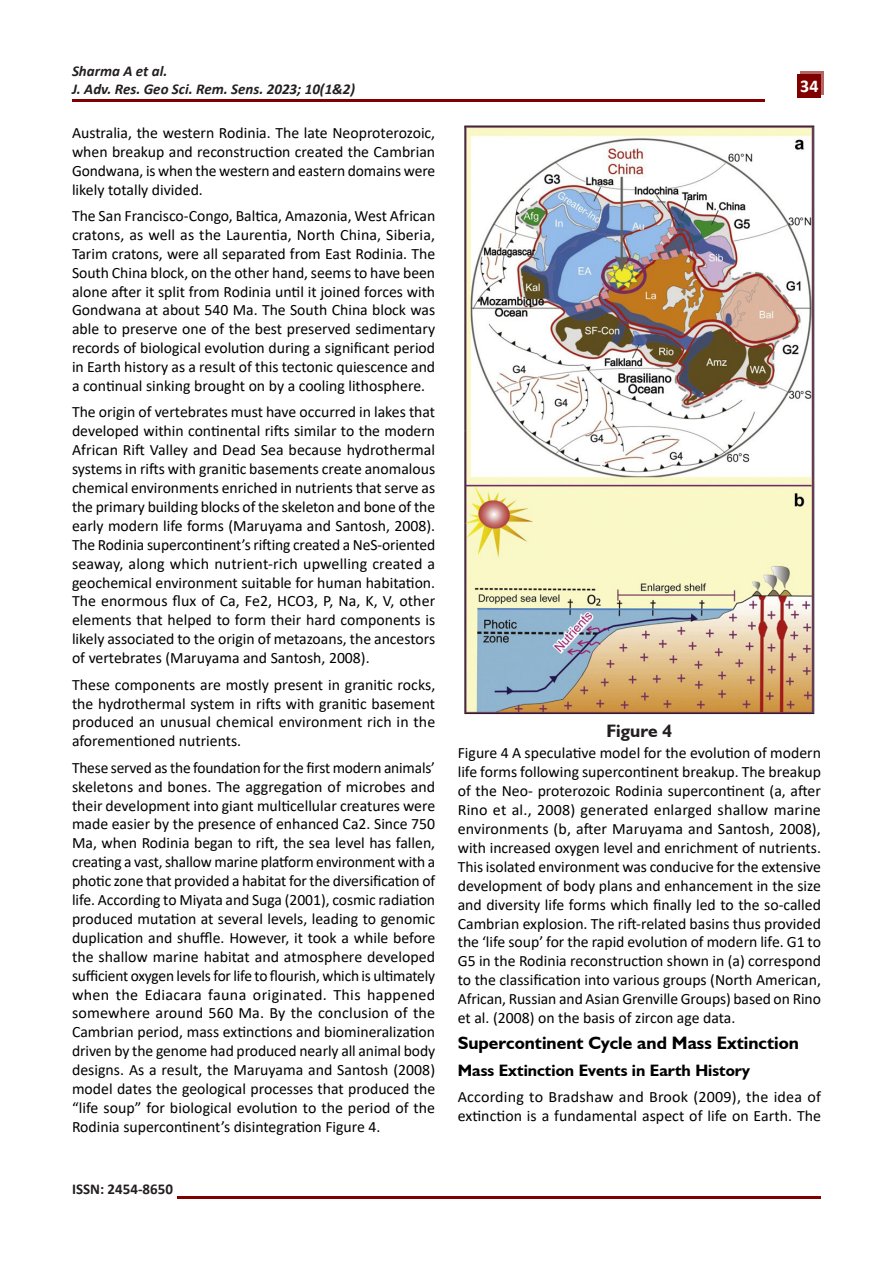
<style>
.page{position:relative;width:893px;height:1263px;background:#fff}
.page>*{position:absolute;margin:0;border:0;box-sizing:border-box;transform-origin:0 0}
.t1{font:700 18px "Humanist 521 BT";color:#000}
.t2{font:700 18px "Humanist 521 BT";color:#231f20}
.t3{font:700 18px "Calibri";color:#fff}
.t4{font:700 16.5px "Humanist 521 BT";color:#000}
.t5{font:15.75px/18.9px "Calibri";color:#000;text-align:justify}
.t6{font:italic 700 15px/18px "Calibri";color:#231f20}
.t7{font:700 15px "Calibri";color:#231f20}
</style>
<div class="page">
<div style="left:801px;top:71px;width:23px;height:23px;background:#b46666"></div>
<div style="left:798px;top:74px;width:23px;height:23px;background:#800000"></div>
<hr style="left:72px;top:100px;width:693px;height:2px;background:#800000">
<hr style="left:177px;top:1196px;width:644px;height:2px;background:#800000">
<img style="left:467px;top:128px;width:345px;height:584px">
<p class="t6" style="left:72px;top:61px;width:285px">Sharma A et al.<br>J. Adv. Res. Geo Sci. Rem. Sens. 2023; 10(1&amp;2)</p>
<p class="t5" style="left:72px;top:123px;width:365px">Australia, the western Rodinia. The late Neoproterozoic, when breakup and reconstruction created the Cambrian Gondwana, is when the western and eastern domains were likely totally divided.</p>
<p class="t5" style="left:72px;top:206px;width:365px">The San Francisco-Congo, Baltica, Amazonia, West African cratons, as well as the Laurentia, North China, Siberia, Tarim cratons, were all separated from East Rodinia. The South China block, on the other hand, seems to have been alone after it split from Rodinia until it joined forces with Gondwana at about 540 Ma. The South China block was able to preserve one of the best preserved sedimentary records of biological evolution during a significant period in Earth history as a result of this tectonic quiescence and a continual sinking brought on by a cooling lithosphere.</p>
<p class="t5" style="left:72px;top:402px;width:365px">The origin of vertebrates must have occurred in lakes that developed within continental rifts similar to the modern African Rift Valley and Dead Sea because hydrothermal systems in rifts with granitic basements create anomalous chemical environments enriched in nutrients that serve as the primary building blocks of the skeleton and bone of the early modern life forms (Maruyama and Santosh, 2008).<br>The Rodinia supercontinent’s rifting created a NeS-oriented seaway, along which nutrient-rich upwelling created a geochemical environment suitable for human habitation.<br>The enormous flux of Ca, Fe2, HCO3, P, Na, K, V, other elements that helped to form their hard components is likely associated to the origin of metazoans, the ancestors of vertebrates (Maruyama and Santosh, 2008).</p>
<p class="t5" style="left:72px;top:674px;width:365px">These components are mostly present in granitic rocks, the hydrothermal system in rifts with granitic basement produced an unusual chemical environment rich in the aforementioned nutrients.</p>
<p class="t5" style="left:72px;top:758px;width:365px">These served as the foundation for the first modern animals’ skeletons and bones. The aggregation of microbes and their development into giant multicellular creatures were made easier by the presence of enhanced Ca2. Since 750<br>Ma, when Rodinia began to rift, the sea level has fallen, creating a vast, shallow marine platform environment with a photic zone that provided a habitat for the diversification of life. According to Miyata and Suga (2001), cosmic radiation produced mutation at several levels, leading to genomic duplication and shuffle. However, it took a while before the shallow marine habitat and atmosphere developed sufficient oxygen levels for life to flourish, which is ultimately when the Ediacara fauna originated. This happened somewhere around 560 Ma. By the conclusion of the Cambrian period, mass extinctions and biomineralization driven by the genome had produced nearly all animal body designs. As a result, the Maruyama and Santosh (2008) model dates the geological processes that produced the “life soup” for biological evolution to the period of the Rodinia supercontinent’s disintegration Figure 4.</p>
<p class="t7" style="left:72px;top:1178px;width:103px">ISSN: 2454-8650</p>
<p class="t3" style="left:800px;top:74px;width:20px">34</p>
<p class="t2" style="left:606px;top:719px;width:67px">Figure 4</p>
<p class="t5" style="left:458px;top:743px;width:365px">Figure 4 A speculative model for the evolution of modern life forms following supercontinent breakup. The breakup of the Neo- proterozoic Rodinia supercontinent (a, after Rino et al., 2008) generated enlarged shallow marine environments (b, after Maruyama and Santosh, 2008), with increased oxygen level and enrichment of nutrients.<br>This isolated environment was conducive for the extensive development of body plans and enhancement in the size and diversity life forms which finally led to the so-called Cambrian explosion. The rift-related basins thus provided the ‘life soup’ for the rapid evolution of modern life. G1 to G5 in the Rodinia reconstruction shown in (a) correspond to the classification into various groups (North American, African, Russian and Asian Grenville Groups) based on Rino et al. (2008) on the basis of zircon age data.</p>
<p class="t1" style="left:458px;top:1032px;width:343px">Supercontinent Cycle and Mass Extinction</p>
<p class="t4" style="left:458px;top:1060px;width:294px">Mass Extinction Events in Earth History</p>
<p class="t5" style="left:458px;top:1087px;width:365px">According to Bradshaw and Brook (2009), the idea of extinction is a fundamental aspect of life on Earth. The</p>
</div>
